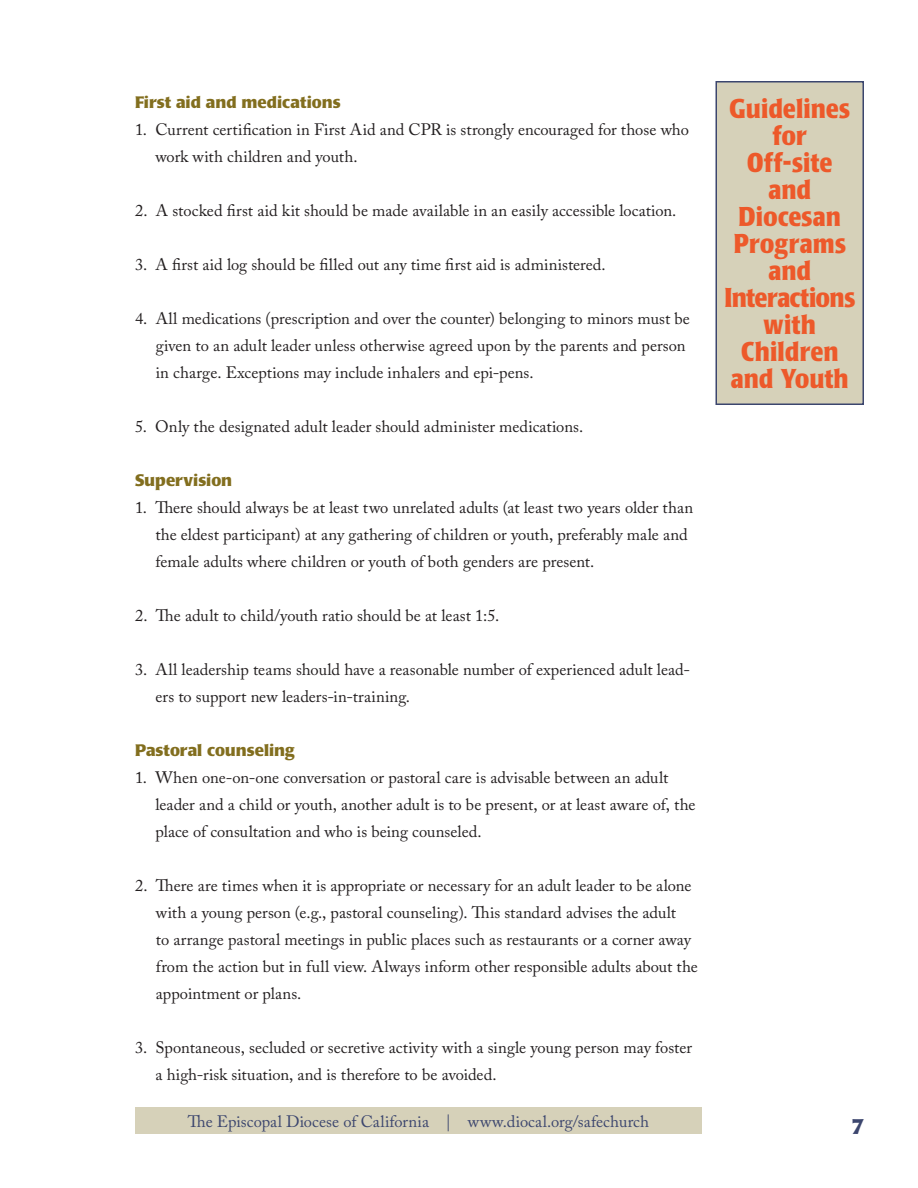
<style>
.page{position:relative;width:918px;height:1188px;background:#fff}
.page>*{position:absolute;margin:0;border:0;box-sizing:border-box;transform-origin:0 0}
.box_header___orange{font:700 condensed 27px/27px "Poppl Laudatio";letter-spacing:.015em;color:#ed592a;text-align:center}
.box_header___orange-2{font:700 condensed 27px/27px "Poppl Laudatio";letter-spacing:-.005em;color:#ed592a;text-align:center}
.t1{font:700 21px "Poppl Laudatio";color:#3c466e}
.t2{font:16.5px/27px "Adobe Caslon Pro";color:#231f20}
.t3{font:16.5px "Adobe Caslon Pro";letter-spacing:.005em;color:#3c466e}
.text_header___olive{font:700 16.5px "Poppl Laudatio";color:#826e1e}
</style>
<div class="page">
<div style="left:135px;top:1107px;width:567px;height:27px;background:#d6d1b9"></div>
<div style="left:716px;top:82px;width:147px;height:322px;background:#d6d1b9"></div>
<div style="left:716px;top:81px;width:148px;height:324px;border:2px solid #3c466e"></div>
<p class="text_header___olive" style="left:135px;top:93px;width:207px">First aid and medications</p>
<p class="t2" style="left:155px;top:116px;width:535px;text-indent:-20px">1. Current certification in First Aid and CPR is strongly encouraged for those who work with children and youth.</p>
<p class="t2" style="left:135px;top:197px;width:543px">2. A stocked first aid kit should be made available in an easily accessible location.</p>
<p class="t2" style="left:135px;top:251px;width:472px">3. A first aid log should be filled out any time first aid is administered.</p>
<p class="t2" style="left:156px;top:305px;width:536px;text-indent:-21px">4. All medications (prescription and over the counter) belonging to minors must be given to an adult leader unless otherwise agreed upon by the parents and person in charge. Exceptions may include inhalers and epi-pens.</p>
<p class="t2" style="left:135px;top:413px;width:450px">5. Only the designated adult leader should administer medications.</p>
<p class="text_header___olive" style="left:135px;top:471px;width:99px">Supervision</p>
<p class="t2" style="left:155px;top:494px;width:539px;text-indent:-20px">1. There should always be at least two unrelated adults (at least two years older than the eldest participant) at any gathering of children or youth, preferably male and female adults where children or youth of both genders are present.</p>
<p class="t2" style="left:135px;top:602px;width:366px">2. The adult to child/youth ratio should be at least 1:5.</p>
<p class="t2" style="left:156px;top:656px;width:536px;text-indent:-21px">3. All leadership teams should have a reasonable number of experienced adult lead&shy;ers to support new leaders-in-training.</p>
<p class="text_header___olive" style="left:135px;top:741px;width:161px">Pastoral counseling</p>
<p class="t2" style="left:155px;top:764px;width:542px;text-indent:-20px">1. When one-on-one conversation or pastoral care is advisable between an adult leader and a child or youth, another adult is to be present, or at least aware of, the place of consultation and who is being counseled.</p>
<p class="t2" style="left:156px;top:872px;width:543px;text-indent:-21px">2. There are times when it is appropriate or necessary for an adult leader to be alone with a young person (e.g., pastoral counseling). This standard advises the adult<br>to arrange pastoral meetings in public places such as restaurants or a corner away from the action but in full view. Always inform other responsible adults about the appointment or plans.</p>
<p class="t2" style="left:156px;top:1034px;width:538px;text-indent:-21px">3. Spontaneous, secluded or secretive activity with a single young person may foster a high-risk situation, and is therefore to be avoided.</p>
<p class="box_header___orange" style="left:730px;top:95px;width:122px">Guidelines for</p>
<p class="box_header___orange" style="left:747px;top:149px;width:87px">Off-site</p>
<p class="box_header___orange" style="left:734px;top:176px;width:113px">and<br>Diocesan<br>Programs</p>
<p class="box_header___orange" style="left:769px;top:257px;width:44px">and</p>
<p class="box_header___orange-2" style="left:724px;top:284px;width:132px">Interactions with</p>
<p class="box_header___orange" style="left:741px;top:338px;width:99px">Children</p>
<p class="box_header___orange" style="left:731px;top:365px;width:119px">and Youth</p>
<p class="t3" style="left:446px;top:1111px;width:205px">| www.diocal.org/safechurch</p>
<p class="t3" style="left:188px;top:1111px;width:243px">The Episcopal Diocese of California</p>
<p class="t1" style="left:851px;top:1115px;width:14px">7</p>
</div>
